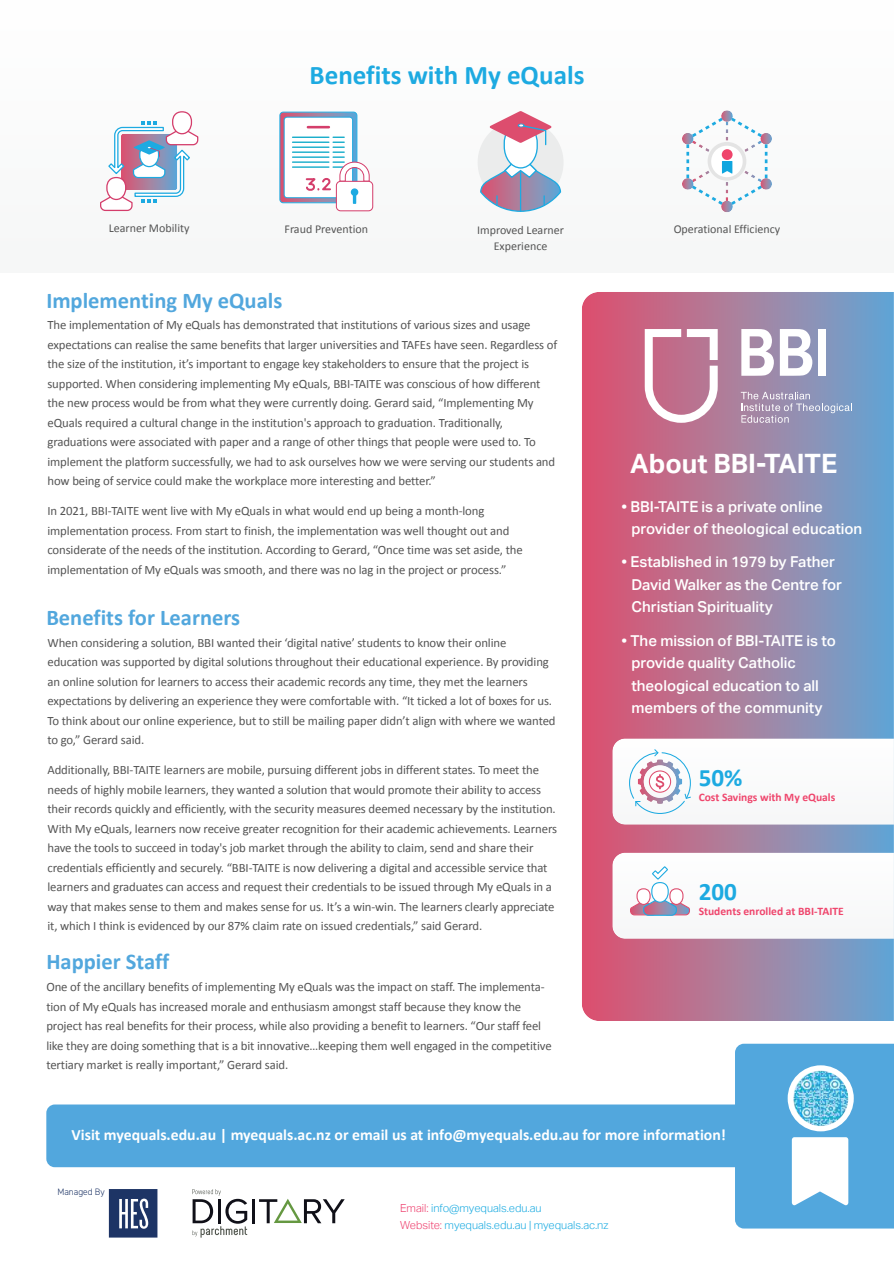
<style>
.page{position:relative;width:894px;height:1263px;background:#fff}
.page>*{position:absolute;margin:0;border:0;box-sizing:border-box;transform-origin:0 0}
.t1{font:700 27px "Calibri";color:#1daae1}
.t2{font:700 26.7px "Aktiv Grotesk";color:#fff}
.t3{font:700 25.05px "Calibri";color:#1daae1}
.t4{font:700 22.5px "Calibri";color:#52a7dd}
.t5{font:700 15.75px "Calibri";color:#fff}
.t6{font:500 15px/22.5px "Aktiv Grotesk";color:#fff}
.t7{font:12.75px/19.5px "Calibri";letter-spacing:-.01em;color:#555}
.t8{font:12px "Calibri";color:#555}
.t9{font:700 11.55px "Calibri";color:#ef456c}
.t10{font:300 11.1px/16px "Aktiv Grotesk";color:#19aae1}
.t11{font:300 9.3px "DIN2014";color:#1d3465}
.s1{color:#ee3d6c}
</style>
<div class="page">
<hr style="left:252px;top:1199px;width:3px;height:24px;background:#101018">
<svg style="left:259px;top:1199px;width:85px;height:24px"></svg>
<svg style="left:192px;top:1189px;width:55px;height:48px"></svg>
<svg style="left:109px;top:1189px;width:48px;height:48px;background:#445780"></svg>
<div style="left:46px;top:1104px;width:688px;height:63px;background:#52a7dd"></div>
<svg style="left:682px;top:110px;width:89px;height:102px"></svg>
<svg style="left:479px;top:111px;width:82px;height:101px"></svg>
<svg style="left:100px;top:111px;width:99px;height:101px"></svg>
<img style="left:582px;top:292px;width:311px;height:729px">
<svg style="left:741px;top:329px;width:32px;height:47px"></svg>
<svg style="left:779px;top:329px;width:33px;height:47px"></svg>
<div style="left:817px;top:329px;width:8px;height:47px;background:#fff"></div>
<svg style="left:740px;top:392px;width:111px;height:31px;background:#a19fbd"></svg>
<svg style="left:644px;top:329px;width:73px;height:94px"></svg>
<img style="left:612px;top:738px;width:281px;height:86px">
<svg style="left:628px;top:748px;width:63px;height:66px"></svg>
<img style="left:612px;top:852px;width:281px;height:86px">
<svg style="left:629px;top:865px;width:61px;height:51px"></svg>
<svg style="left:734px;top:1043px;width:159px;height:185px"></svg>
<img style="left:280px;top:112px;width:77px;height:91px">
<div style="left:279px;top:112px;width:78px;height:91px;border:1px solid #1ea9e0;border-radius:3px"></div>
<div style="left:284px;top:117px;width:68px;height:81px;background:#fff;border-radius:3px"></div>
<div style="left:283px;top:117px;width:70px;height:81px;border:1px solid #1daae1;border-radius:3px"></div>
<hr style="left:308px;top:126px;width:21px;height:2px;background:#d43e6b">
<hr style="left:292px;top:137px;width:37px;height:1px;background:#1aaecb">
<hr style="left:292px;top:141px;width:37px;height:2px;background:#1aaecb">
<hr style="left:292px;top:146px;width:37px;height:2px;background:#1aaecb">
<hr style="left:292px;top:151px;width:37px;height:2px;background:#1aaecb">
<hr style="left:292px;top:156px;width:37px;height:2px;background:#1aaecb">
<hr style="left:292px;top:161px;width:37px;height:2px;background:#1aaecb">
<hr style="left:292px;top:166px;width:37px;height:2px;background:#1aaecb">
<div style="left:336px;top:181px;width:37px;height:30px;border:1px solid #d43d6b;border-radius:4px"></div>
<svg style="left:304px;top:137px;width:66px;height:67px"></svg>
<p class="t8" style="left:109px;top:224px;width:82px">Learner Mobility</p>
<h1 class="t1" style="left:309px;top:65px;width:276px">Benefits with My eQuals</h1>
<p class="t8" style="left:284px;top:224px;width:85px">Fraud Prevention</p>
<p class="t8" style="left:477px;top:225px;width:88px">Improved Learner</p>
<p class="t8" style="left:673px;top:224px;width:108px">Operational Efficiency</p>
<p class="t8" style="left:493px;top:241px;width:55px">Experience</p>
<h3 class="t4" style="left:46px;top:292px;width:237px">Implementing My eQuals</h3>
<p class="t7" style="left:47px;top:316px;width:511px">The implementation of My eQuals has demonstrated that institutions of various sizes and usage expectations can realise the same benefits that larger universities and TAFEs have seen. Regardless of the size of the institution, itís important to engage key stakeholders to ensure that the project is supported. When considering implementing My eQuals, BBI-TAITE was conscious of how different the new process would be from what they were currently doing. Gerard said, ìImplementing My eQuals required a cultural change in the institution's approach to graduation. Traditionally, graduations were associated with paper and a range of other things that people were used to. To implement the platform successfully, we had to ask ourselves how we were serving our students and how being of service could make the workplace more interesting and better.î</p>
<p class="t7" style="left:47px;top:502px;width:476px">In 2021, BBI-TAITE went live with My eQuals in what would end up being a month-long implementation process. From start to finish, the implementation was well thought out and considerate of the needs of the institution. According to Gerard, ìOnce time was set aside, the implementation of My eQuals was smooth, and there was no lag in the project or process.î</p>
<h3 class="t4" style="left:46px;top:609px;width:195px">Benefits for Learners</h3>
<p class="t7" style="left:47px;top:633px;width:509px">When considering a solution, BBI wanted their ëdigital nativeí students to know their online education was supported by digital solutions throughout their educational experience. By providing an online solution for learners to access their academic records any time, they met the learners expectations by delivering an experience they were comfortable with. ìIt ticked a lot of boxes for us.<br>To think about our online experience, but to still be mailing paper didnít align with where we wanted to go,î Gerard said.</p>
<p class="t7" style="left:47px;top:761px;width:511px">Additionally, BBI-TAITE learners are mobile, pursuing different jobs in different states. To meet the needs of highly mobile learners, they wanted a solution that would promote their ability to access their records quickly and efficiently, with the security measures deemed necessary by the institution.<br>With My eQuals, learners now receive greater recognition for their academic achievements. Learners have the tools to succeed in today's job market through the ability to claim, send and share their credentials efficiently and securely. ìBBI-TAITE is now delivering a digital and accessible service that learners and graduates can access and request their credentials to be issued through My eQuals in a way that makes sense to them and makes sense for us. Itís a win-win. The learners clearly appreciate it, which I think is evidenced by our 87% claim rate on issued credentials,î said Gerard.</p>
<h3 class="t4" style="left:46px;top:953px;width:124px">Happier Staff</h3>
<p class="t7" style="left:46px;top:978px;width:506px">One of the ancillary benefits of implementing My eQuals was the impact on staff. The implementa&shy;tion of My eQuals has increased morale and enthusiasm amongst staff because they know the project has real benefits for their process, while also providing a benefit to learners. ìOur staff feel like they are doing something that is a bit innovativeÖkeeping them well engaged in the competitive tertiary market is really important,î Gerard said.</p>
<h2 class="t2" style="left:630px;top:454px;width:208px">About BBI-TAITE</h2>
<p class="t6" style="left:631px;top:496px;width:232px;text-indent:-10px">ï BBI-TAITE is a private online provider of theological education</p>
<p class="t6" style="left:631px;top:552px;width:212px;text-indent:-10px">ï Established in 1979 by Father<br>David Walker as the Centre for<br>Christian Spirituality</p>
<p class="t6" style="left:631px;top:630px;width:206px;text-indent:-10px">ï The mission of BBI-TAITE is to provide quality Catholic theological education to all members of the community</p>
<h3 class="t3" style="left:698px;top:768px;width:45px">50%</h3>
<p class="t9" style="left:698px;top:793px;width:138px">Cost Savings with My eQuals</p>
<h3 class="t3" style="left:698px;top:882px;width:40px">200</h3>
<p class="t9" style="left:698px;top:907px;width:146px">Students enrolled at BBI-TAITE</p>
<p class="t5" style="left:72px;top:1129px;width:655px">Visit myequals.edu.au | myequals.ac.nz or email us at info@myequals.edu.au for more information!</p>
<p class="t11" style="left:57px;top:1189px;width:49px">Managed By</p>
<p class="t10" style="left:400px;top:1201px;width:210px"><span class="s1">Email:</span> info@myequals.edu.au<br><span class="s1">Website:</span> myequals.edu.au | myequals.ac.nz</p>
</div>
